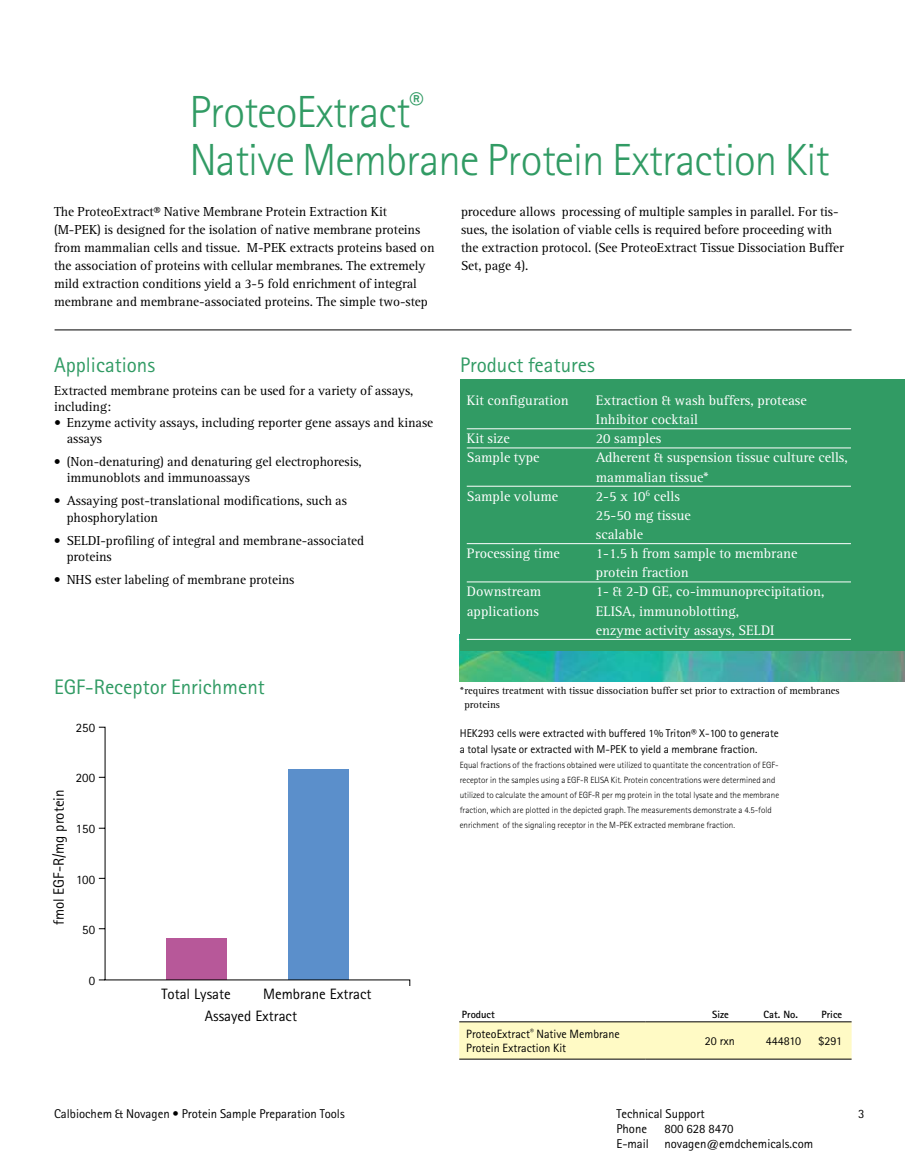
<style>
.page{position:relative;width:905px;height:1175px;background:#fff}
.page>*{position:absolute;margin:0;border:0;box-sizing:border-box;transform-origin:0 0}
.t1{font:300 45px/48px "Agfa Rotis Sans Serif";letter-spacing:-.02em;color:#319b64}
.t2{font:21px "Agfa Rotis Sans Serif";color:#319b64}
.t3{font:15px/22.5px "Agfa Rotis Sans Serif";color:#000}
.t4{font:14.25px/19.2px "Agfa Rotis Serif";color:#fff}
.t5{font:13.5px/18px "Agfa Rotis Serif";letter-spacing:-.005em;color:#000}
.t6{font:12.9px "Agfa Rotis Sans Serif";color:#000}
.t7{font:12.75px/15px "Agfa Rotis Sans Serif";color:#000}
.t8{font:12px/13.5px "Agfa Rotis Sans Serif";color:#000}
.t9{font:11.25px/16.5px "Agfa Rotis Sans Serif";color:#000}
.t10{font:10.5px/13.5px "Agfa Rotis Serif";color:#000}
.t11{font:700 10.5px "Agfa Rotis Sans Serif";color:#000}
.t12{font:300 9px/15px "Agfa Rotis Sans Serif";color:#000}
</style>
<div class="page">
<img style="left:459px;top:634px;width:445px;height:47px">
<div style="left:460px;top:380px;width:444px;height:271px;background:#319b64"></div>
<svg style="left:98px;top:726px;width:312px;height:260px"></svg>
<hr style="left:467px;top:428px;width:384px;height:1px;background:#fff">
<hr style="left:467px;top:447px;width:384px;height:1px;background:#fff">
<hr style="left:467px;top:486px;width:384px;height:1px;background:#fff">
<hr style="left:467px;top:543px;width:384px;height:1px;background:#fff">
<hr style="left:467px;top:581px;width:384px;height:1px;background:#fff">
<hr style="left:467px;top:639px;width:384px;height:1px;background:#fff">
<hr style="left:55px;top:329px;width:796px;height:1px;background:#000">
<div style="left:459px;top:1022px;width:392px;height:36px;background:#fffac5"></div>
<hr style="left:459px;top:1021px;width:186px;height:1px;background:#000">
<hr style="left:645px;top:1021px;width:206px;height:1px;background:#000">
<hr style="left:459px;top:1058px;width:186px;height:1px;background:#000">
<hr style="left:645px;top:1058px;width:206px;height:1px;background:#000">
<h1 class="t1" style="left:189px;top:88px;width:642px">ProteoExtract<sup>®<br></sup>Native Membrane Protein Extraction Kit</h1>
<p class="t5" style="left:54px;top:203px;width:382px">The ProteoExtract® Native Membrane Protein Extraction Kit (M-PEK) is designed for the isolation of native membrane proteins from mammalian cells and tissue. M-PEK extracts proteins based on the association of proteins with cellular membranes. The extremely mild extraction conditions yield a 3-5 fold enrichment of integral membrane and membrane-associated proteins. The simple two-step</p>
<p class="t5" style="left:461px;top:203px;width:384px">procedure allows processing of multiple samples in parallel. For tis&shy;sues, the isolation of viable cells is required before proceeding with the extraction protocol. (See ProteoExtract Tissue Dissociation Buffer Set, page 4).</p>
<h2 class="t2" style="left:54px;top:352px;width:103px">Applications</h2>
<h2 class="t2" style="left:460px;top:352px;width:136px">Product features</h2>
<p class="t5" style="left:54px;top:382px;width:361px;line-height:16.2px">Extracted membrane proteins can be used for a variety of assays, including:</p>
<p class="t5" style="left:67px;top:415px;width:368px;line-height:16.2px;text-indent:-13px">• Enzyme activity assays, including reporter gene assays and kinase assays</p>
<p class="t5" style="left:67px;top:454px;width:296px;line-height:16.2px;text-indent:-13px">• (Non-denaturing) and denaturing gel electrophoresis, immunoblots and immunoassays</p>
<p class="t5" style="left:67px;top:493px;width:282px;line-height:16.2px;text-indent:-13px">• Assaying post-translational modifications, such as phosphorylation</p>
<p class="t5" style="left:67px;top:532px;width:299px;line-height:16.2px;text-indent:-13px">• SELDI-profiling of integral and membrane-associated proteins</p>
<p class="t5" style="left:54px;top:570px;width:242px">• NHS ester labeling of membrane proteins</p>
<p class="t4" style="left:467px;top:391px;width:103px">Kit configuration</p>
<p class="t4" style="left:596px;top:391px;width:212px">Extraction &amp; wash buffers, protease<br>Inhibitor cocktail</p>
<p class="t4" style="left:467px;top:429px;width:44px">Kit size</p>
<p class="t4" style="left:596px;top:429px;width:67px">20 samples</p>
<p class="t4" style="left:467px;top:448px;width:74px">Sample type</p>
<p class="t4" style="left:596px;top:448px;width:253px">Adherent &amp; suspension tissue culture cells, mammalian tissue*</p>
<p class="t4" style="left:467px;top:487px;width:93px">Sample volume</p>
<p class="t4" style="left:596px;top:487px;width:96px">2-5 x 10<sup>6</sup> cells<br>25-50 mg tissue scalable</p>
<p class="t4" style="left:467px;top:544px;width:95px">Processing time</p>
<p class="t4" style="left:596px;top:544px;width:203px">1-1.5 h from sample to membrane protein fraction</p>
<p class="t4" style="left:467px;top:582px;width:76px">Downstream</p>
<p class="t4" style="left:596px;top:582px;width:230px">1- &amp; 2-D GE, co-immunoprecipitation,</p>
<p class="t4" style="left:467px;top:601px;width:74px">applications</p>
<p class="t4" style="left:596px;top:601px;width:180px">ELISA, immunoblotting, enzyme activity assays, SELDI</p>
<h2 class="t2" style="left:54px;top:674px;width:212px">EGF-Receptor Enrichment</h2>
<p class="t6" style="left:76px;top:720px;width:21px">250</p>
<p class="t3" style="left:48px;top:925px;width:137px;rotate:-90deg">fmol EGF-R/mg protein</p>
<p class="t6" style="left:76px;top:770px;width:21px">200</p>
<p class="t6" style="left:76px;top:821px;width:21px">150</p>
<p class="t6" style="left:76px;top:871px;width:20px">100</p>
<p class="t6" style="left:82px;top:922px;width:14px">50</p>
<p class="t6" style="left:89px;top:973px;width:8px">0</p>
<p class="t3" style="left:205px;top:982px;width:94px;text-indent:-43px">Total Lysate<br>Assayed Extract</p>
<p class="t3" style="left:263px;top:982px;width:110px">Membrane Extract</p>
<p class="t10" style="left:464px;top:684px;width:376px;text-indent:-5px">*requires treatment with tissue dissociation buffer set prior to extraction of membranes proteins</p>
<p class="t9" style="left:460px;top:724px;width:320px">HEK293 cells were extracted with buffered 1% Triton® X-100 to generate a total lysate or extracted with M-PEK to yield a membrane fraction.</p>
<p class="t12" style="left:460px;top:757px;width:321px">Equal fractions of the fractions obtained were utilized to quantitate the concentration of EGF&shy;receptor in the samples using a EGF-R ELISA Kit. Protein concentrations were determined and utilized to calculate the amount of EGF-R per mg protein in the total lysate and the membrane fraction, which are plotted in the depicted graph. The measurements demonstrate a 4.5-fold enrichment of the signaling receptor in the M-PEK extracted membrane fraction.</p>
<p class="t11" style="left:462px;top:1007px;width:34px">Product</p>
<p class="t11" style="left:712px;top:1007px;width:18px">Size</p>
<p class="t11" style="left:763px;top:1007px;width:36px">Cat. No.</p>
<p class="t11" style="left:821px;top:1007px;width:22px">Price</p>
<p class="t8" style="left:466px;top:1027px;width:155px">ProteoExtract<sup>®</sup> Native Membrane<br>Protein Extraction Kit</p>
<p class="t8" style="left:704px;top:1034px;width:32px">20 rxn</p>
<p class="t8" style="left:765px;top:1034px;width:37px">444810</p>
<p class="t8" style="left:818px;top:1034px;width:25px">$291</p>
<p class="t7" style="left:54px;top:1106px;width:292px">Calbiochem &amp; Novagen • Protein Sample Preparation Tools</p>
<p class="t7" style="left:858px;top:1106px;width:8px">3</p>
<p class="t7" style="left:616px;top:1106px;width:90px">Technical Support<br>Phone</p>
<p class="t7" style="left:616px;top:1121px;width:198px;text-indent:48px">800 628 8470<br>E-mail novagen@emdchemicals.com</p>
</div>
